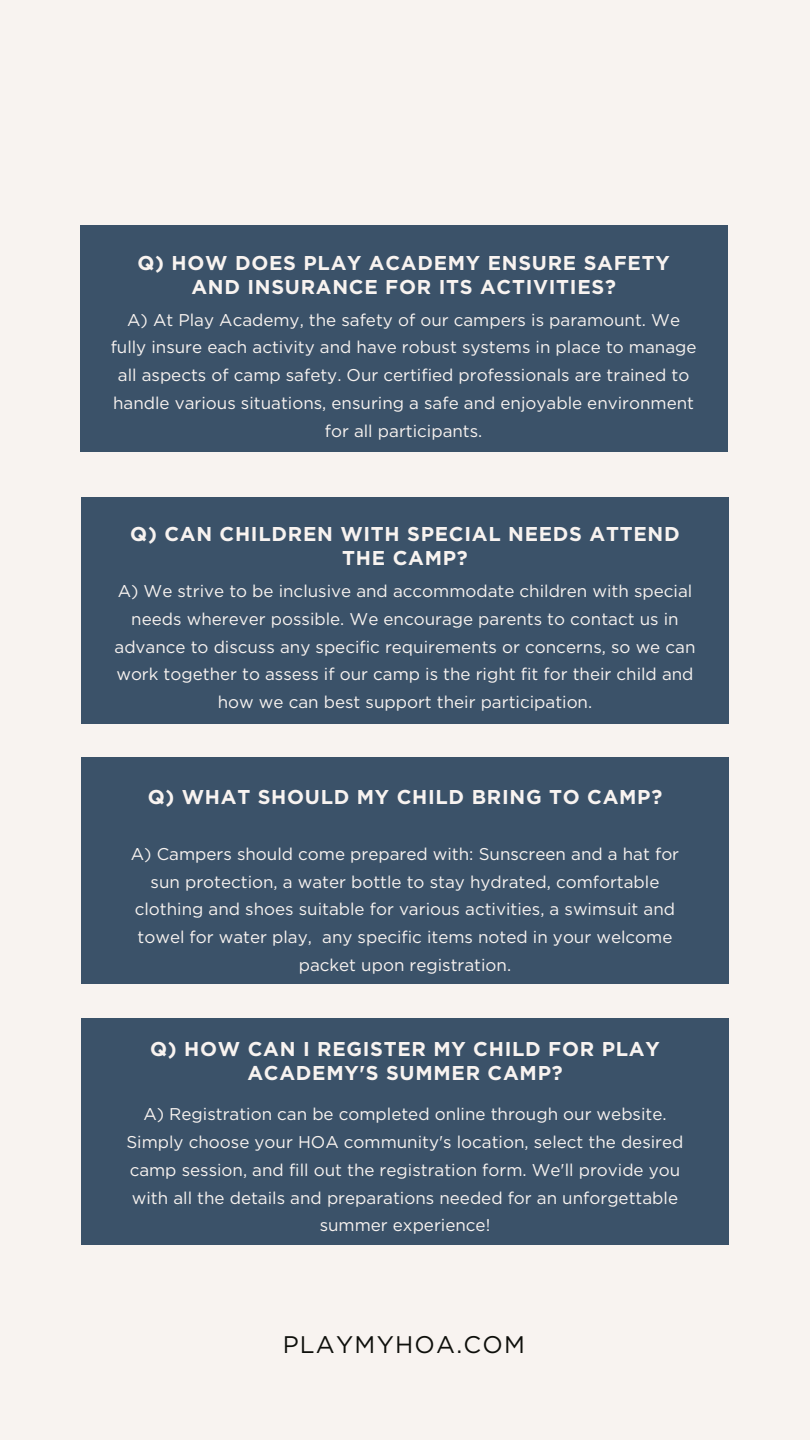
<style>
.page{position:relative;width:810px;height:1440px;background:#f8f3f0}
.page>*{position:absolute;margin:0;border:0;box-sizing:border-box;transform-origin:0 0}
.t1{font:24px "Gotham";letter-spacing:.05em;color:#0e0f0b}
.t2{font:700 20px/24px "Gotham";letter-spacing:.035em;color:#f8f3f0;text-align:center}
.t3{font:17px/27.8px "Gotham";color:#f8f3f0;text-align:center}
</style>
<div class="page">
<div style="left:81px;top:497px;width:648px;height:227px;background:#3b5269"></div>
<div style="left:81px;top:757px;width:648px;height:227px;background:#3b5269"></div>
<div style="left:81px;top:1018px;width:648px;height:226px;background:#3b5269"></div>
<div style="left:80px;top:226px;width:647px;height:226px;background:#3b5269"></div>
<p class="t2" style="left:138px;top:250px;width:534px">Q) HOW DOES PLAY ACADEMY ENSURE SAFETY<br>AND INSURANCE FOR ITS ACTIVITIES?</p>
<h1 class="t3" style="left:111px;top:306px;width:587px">A) At Play Academy, the safety of our campers is paramount. We fully insure each activity and have robust systems in place to manage all aspects of camp safety. Our certified professionals are trained to handle various situations, ensuring a safe and enjoyable environment for all participants.</h1>
<h2 class="t2" style="left:130px;top:522px;width:551px">Q) CAN CHILDREN WITH SPECIAL NEEDS ATTEND<br>THE CAMP?</h2>
<p class="t3" style="left:115px;top:577px;width:582px">A) We strive to be inclusive and accommodate children with special needs wherever possible. We encourage parents to contact us in advance to discuss any specific requirements or concerns, so we can work together to assess if our camp is the right fit for their child and how we can best support their participation.</p>
<p class="t2" style="left:148px;top:785px;width:516px">Q) WHAT SHOULD MY CHILD BRING TO CAMP?</p>
<h2 class="t3" style="left:131px;top:840px;width:550px">A) Campers should come prepared with: Sunscreen and a hat for sun protection, a water bottle to stay hydrated, comfortable clothing and shoes suitable for various activities, a swimsuit and towel for water play, any specific items noted in your welcome packet upon registration.</h2>
<p class="t2" style="left:150px;top:1036px;width:511px">Q) HOW CAN I REGISTER MY CHILD FOR PLAY<br>ACADEMY'S SUMMER CAMP?</p>
<h2 class="t3" style="left:126px;top:1100px;width:559px">A) Registration can be completed online through our website.<br>Simply choose your HOA community's location, select the desired camp session, and fill out the registration form. We'll provide you with all the details and preparations needed for an unforgettable summer experience!</h2>
<h2 class="t1" style="left:283px;top:1330px;width:244px">PLAYMYHOA.COM</h2>
</div>
